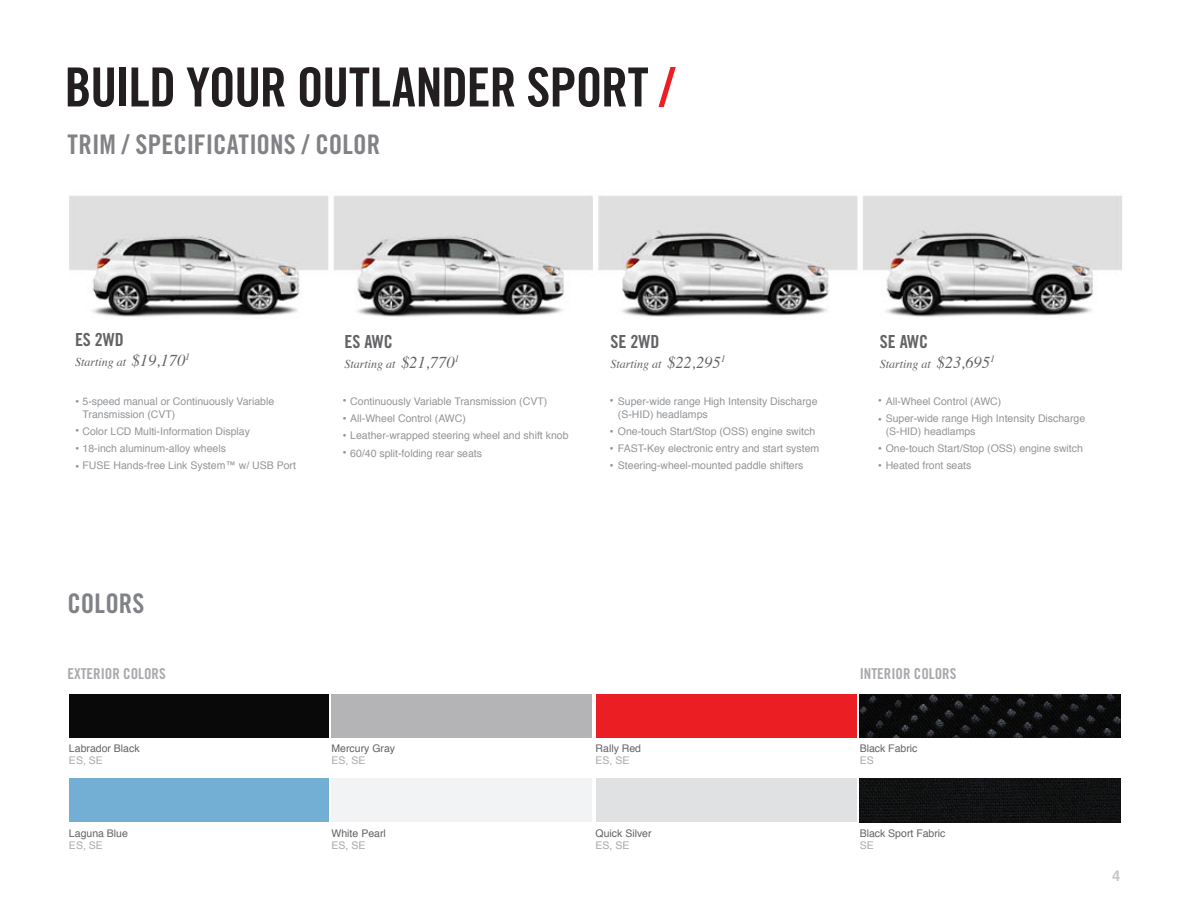
<style>
.page{position:relative;width:1188px;height:918px;background:#fff}
.page>*{position:absolute;margin:0;border:0;box-sizing:border-box;transform-origin:0 0}
.t1{font:54px "Trade Gothic LT Std Bd Cn 20";letter-spacing:-.025em;color:#231f20}
.t2{font:27px "Trade Gothic LT Std Bd Cn 20";color:#808285}
.t3{font:18px "Trade Gothic LT Std Bd Cn 20";color:#636366}
.t4{font:15px "Trade Gothic LT Std Bd Cn 20";color:#a8a9ad}
.t5{font:700 15px "Helvetica";color:#c7c8ca}
.t6{font:italic 12px "Times";color:#636366}
.t7{font:10.5px "Helvetica";color:#939598}
.t8{font:10.5px "Helvetica";color:#636366}
.t9{font:10.5px "Helvetica";color:#a8a9ad}
.t10{font:7.5px "Trade Gothic LT Std Bd Cn 20";color:#939598}
.s1{color:#eb1e23}
.s2{font-size:16.5px}
</style>
<div class="page">
<img style="left:69px;top:195px;width:1054px;height:628px">
<div style="left:69px;top:694px;width:259px;height:44px;background:#090909"></div>
<img style="left:860px;top:694px;width:260px;height:44px">
<img style="left:860px;top:778px;width:260px;height:44px">
<div style="left:69px;top:778px;width:259px;height:44px;background:#73afd4"></div>
<div style="left:332px;top:694px;width:260px;height:44px;background:#b4b4b6"></div>
<div style="left:596px;top:694px;width:260px;height:44px;background:#eb1e23"></div>
<div style="left:596px;top:778px;width:260px;height:44px;background:#e0e1e3"></div>
<div style="left:332px;top:778px;width:260px;height:44px;background:#f2f3f4"></div>
<p class="t1" style="left:64px;top:54px;width:612px">BUILD YOUR OUTLANDER SPORT <span class="s1">/</span></p>
<p class="t2" style="left:68px;top:128px;width:314px">TRIM / SPECIFICATIONS / COLOR</p>
<p class="t3" style="left:75px;top:328px;width:50px">ES 2WD</p>
<p class="t6" style="left:75px;top:351px;width:117px">Starting at <span class="s2">$19,170</span><sup>1</sup></p>
<p class="t3" style="left:344px;top:330px;width:50px">ES AWC</p>
<p class="t3" style="left:610px;top:330px;width:50px">SE 2WD</p>
<p class="t3" style="left:880px;top:330px;width:50px">SE AWC</p>
<p class="t6" style="left:344px;top:353px;width:117px">Starting at <span class="s2">$21,770</span><sup>1</sup></p>
<p class="t6" style="left:880px;top:353px;width:117px">Starting at <span class="s2">$23,695</span><sup>1</sup></p>
<p class="t6" style="left:610px;top:353px;width:117px">Starting at <span class="s2">$22,295</span><sup>1</sup></p>
<p class="t7" style="left:82px;top:393px;width:193px">5-speed manual or Continuously Variable</p>
<p class="t7" style="left:82px;top:406px;width:94px">Transmission (CVT)</p>
<p class="t7" style="left:82px;top:423px;width:169px">Color LCD Multi-Information Display</p>
<p class="t7" style="left:82px;top:440px;width:145px">18-inch aluminum-alloy wheels</p>
<p class="t7" style="left:82px;top:458px;width:215px">FUSE Hands-free Link System™ w/ USB Port</p>
<p class="t7" style="left:350px;top:393px;width:199px">Continuously Variable Transmission (CVT)</p>
<p class="t7" style="left:350px;top:410px;width:117px">All-Wheel Control (AWC)</p>
<p class="t7" style="left:350px;top:428px;width:220px">Leather-wrapped steering wheel and shift knob</p>
<p class="t7" style="left:350px;top:445px;width:133px">60/40 split-folding rear seats</p>
<p class="t10" style="left:76px;top:396px;width:5px">•</p>
<p class="t10" style="left:343px;top:396px;width:5px">•</p>
<p class="t10" style="left:343px;top:414px;width:5px">•</p>
<p class="t10" style="left:343px;top:431px;width:5px">•</p>
<p class="t10" style="left:343px;top:448px;width:5px">•</p>
<p class="t10" style="left:76px;top:426px;width:5px">•</p>
<p class="t10" style="left:76px;top:444px;width:5px">•</p>
<p class="t10" style="left:76px;top:462px;width:5px">•</p>
<p class="t7" style="left:618px;top:393px;width:201px">Super-wide range High Intensity Discharge</p>
<p class="t7" style="left:618px;top:406px;width:91px">(S-HID) headlamps</p>
<p class="t7" style="left:618px;top:423px;width:199px">One-touch Start/Stop (OSS) engine switch</p>
<p class="t7" style="left:618px;top:440px;width:203px">FAST-Key electronic entry and start system</p>
<p class="t7" style="left:618px;top:458px;width:187px">Steering-wheel-mounted paddle shifters</p>
<p class="t10" style="left:610px;top:396px;width:5px">•</p>
<p class="t10" style="left:610px;top:426px;width:5px">•</p>
<p class="t10" style="left:610px;top:444px;width:5px">•</p>
<p class="t10" style="left:610px;top:461px;width:5px">•</p>
<p class="t7" style="left:886px;top:393px;width:117px">All-Wheel Control (AWC)</p>
<p class="t7" style="left:886px;top:410px;width:201px">Super-wide range High Intensity Discharge</p>
<p class="t7" style="left:886px;top:423px;width:91px">(S-HID) headlamps</p>
<p class="t7" style="left:886px;top:440px;width:199px">One-touch Start/Stop (OSS) engine switch</p>
<p class="t7" style="left:886px;top:458px;width:87px">Heated front seats</p>
<p class="t10" style="left:878px;top:396px;width:5px">•</p>
<p class="t10" style="left:878px;top:414px;width:5px">•</p>
<p class="t10" style="left:878px;top:444px;width:5px">•</p>
<p class="t10" style="left:878px;top:461px;width:5px">•</p>
<p class="t2" style="left:68px;top:587px;width:79px">COLORS</p>
<p class="t4" style="left:68px;top:664px;width:100px">EXTERIOR COLORS</p>
<p class="t4" style="left:860px;top:664px;width:98px">INTERIOR COLORS</p>
<p class="t8" style="left:69px;top:741px;width:72px">Labrador Black</p>
<p class="t9" style="left:69px;top:753px;width:35px">ES, SE</p>
<p class="t8" style="left:69px;top:825px;width:60px">Laguna Blue</p>
<p class="t9" style="left:69px;top:837px;width:35px">ES, SE</p>
<p class="t8" style="left:332px;top:741px;width:65px">Mercury Gray</p>
<p class="t9" style="left:332px;top:753px;width:35px">ES, SE</p>
<p class="t8" style="left:332px;top:825px;width:56px">White Pearl</p>
<p class="t9" style="left:332px;top:837px;width:35px">ES, SE</p>
<p class="t8" style="left:596px;top:741px;width:47px">Rally Red</p>
<p class="t9" style="left:596px;top:753px;width:35px">ES, SE</p>
<p class="t8" style="left:596px;top:825px;width:58px">Quick Silver</p>
<p class="t9" style="left:596px;top:837px;width:35px">ES, SE</p>
<p class="t8" style="left:860px;top:741px;width:59px">Black Fabric</p>
<p class="t9" style="left:860px;top:753px;width:16px">ES</p>
<p class="t8" style="left:860px;top:825px;width:87px">Black Sport Fabric</p>
<p class="t9" style="left:860px;top:837px;width:16px">SE</p>
<p class="t5" style="left:1112px;top:864px;width:10px">4</p>
</div>
